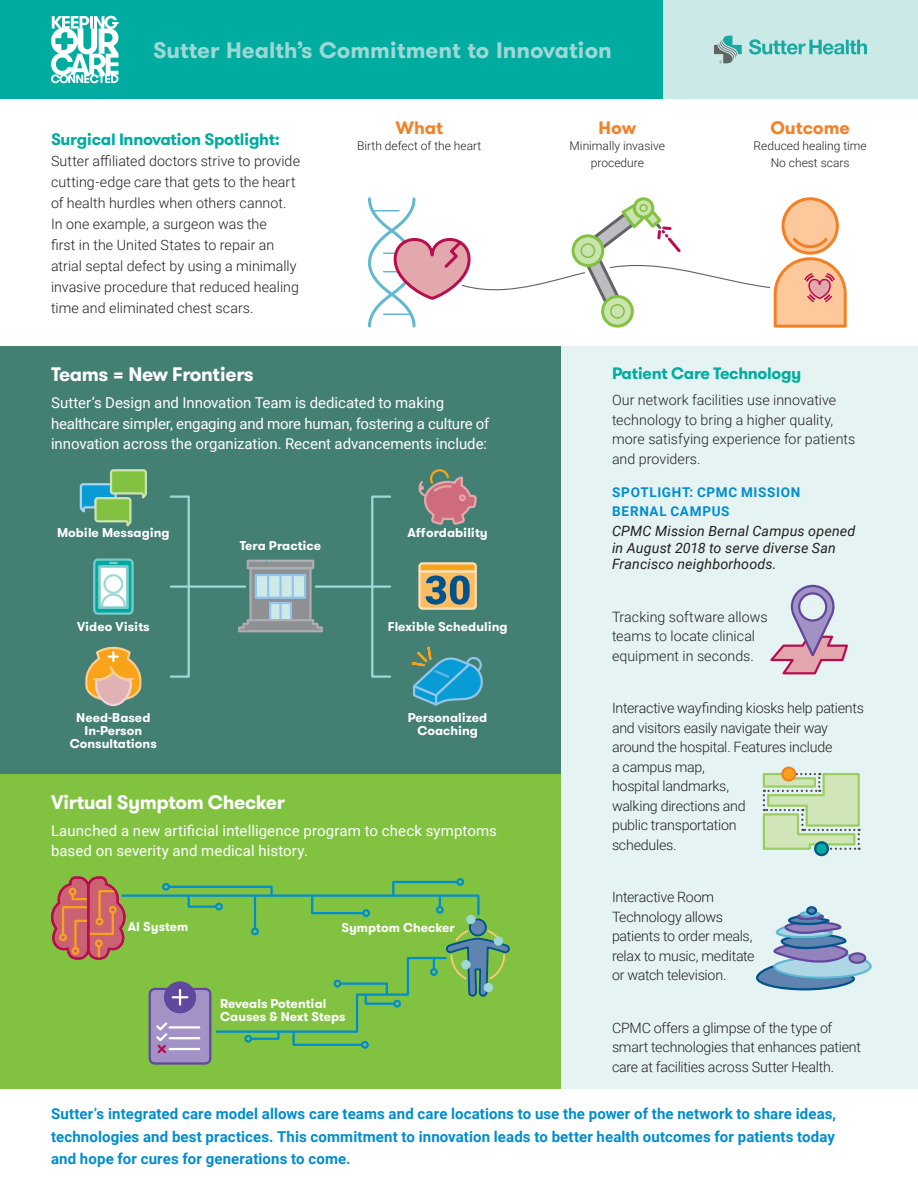
<style>
.page{position:relative;width:918px;height:1188px;background:#fff}
.page>*{position:absolute;margin:0;border:0;box-sizing:border-box;transform-origin:0 0}
.t1{font:700 22.5px "GT Walsheim";color:#9dd8d7}
.t2{font:700 19.5px "GT Walsheim";letter-spacing:-.02em;color:#fff}
.t3{font:700 18px "GT Walsheim";color:#f48026}
.t4{font:700 16.5px "GT Walsheim";letter-spacing:-.02em;color:#00aba0}
.t5{font:15px/20.2px "Roboto";letter-spacing:-.005em;color:#fff}
.t6{font:700 15px/22.5px "Roboto";letter-spacing:.01em;color:#008dce;text-align:justify}
.t7{font:300 14.25px/19.5px "Roboto";letter-spacing:-.01em;color:#231f20}
.t8{font:italic 14.25px/16.5px "Roboto";letter-spacing:.01em;color:#231f20}
.t9{font:700 13.5px/19.5px "Roboto";letter-spacing:.055em;color:#008dce}
.t10{font:700 12.75px/12.8px "GT Walsheim";color:#fff;text-align:center}
.t11{font:300 12px/16.5px "Roboto";color:#231f20;text-align:center}
</style>
<div class="page">
<div style="left:0;top:346px;width:561px;height:428px;background:#447f74"></div>
<div style="left:0;top:774px;width:561px;height:315px;background:#81c340"></div>
<div style="left:561px;top:346px;width:357px;height:743px;background:#e5f4f3"></div>
<div style="left:251px;top:568px;width:59px;height:52px;background:#8e9093"></div>
<div style="left:249px;top:567px;width:63px;height:54px;border:2px solid #adaeb2"></div>
<div style="left:248px;top:561px;width:65px;height:7px;background:#8e9093"></div>
<div style="left:247px;top:560px;width:67px;height:9px;border:2px solid #adaeb2"></div>
<div style="left:94px;top:560px;width:39px;height:54px;background:#00a9a0;border-radius:4px"></div>
<div style="left:93px;top:558px;width:41px;height:57px;border:2px solid #79ccc9;border-radius:4px"></div>
<div style="left:99px;top:566px;width:28px;height:42px;background:#fff"></div>
<svg style="left:110px;top:562px;width:7px;height:2px"></svg>
<hr style="left:316px;top:585px;width:74px;height:3px;background:#9dd8d7">
<hr style="left:171px;top:585px;width:74px;height:3px;background:#9dd8d7">
<div style="left:371px;top:495px;width:20px;height:183px;border:2px solid #9dd8d7"></div>
<div style="left:170px;top:495px;width:20px;height:183px;border:2px solid #9dd8d7"></div>
<div style="left:270px;top:603px;width:21px;height:17px;background:#cdeae9"></div>
<div style="left:269px;top:602px;width:23px;height:19px;border:2px solid #92c5e8"></div>
<div style="left:256px;top:575px;width:49px;height:23px;background:#cdeae9"></div>
<div style="left:255px;top:574px;width:51px;height:25px;border:2px solid #92c5e8"></div>
<hr style="left:292px;top:575px;width:2px;height:23px;background:#92c5e8">
<hr style="left:279px;top:575px;width:3px;height:23px;background:#92c5e8">
<hr style="left:267px;top:575px;width:2px;height:23px;background:#92c5e8">
<hr style="left:279px;top:603px;width:3px;height:17px;background:#92c5e8">
<svg style="left:418px;top:469px;width:59px;height:56px"></svg>
<svg style="left:411px;top:646px;width:72px;height:60px"></svg>
<svg style="left:418px;top:562px;width:59px;height:48px;background:#b8a576"></svg>
<svg style="left:79px;top:469px;width:68px;height:58px"></svg>
<div style="left:103px;top:574px;width:20px;height:20px;border:2px solid #9dd8d7;border-radius:50%"></div>
<svg style="left:101px;top:592px;width:25px;height:14px"></svg>
<div style="left:98px;top:565px;width:31px;height:44px;border:2px solid #79ccc9"></div>
<svg style="left:85px;top:646px;width:57px;height:61px"></svg>
<svg style="left:238px;top:618px;width:85px;height:15px"></svg>
<svg style="left:51px;top:876px;width:459px;height:189px"></svg>
<svg style="left:756px;top:906px;width:116px;height:85px"></svg>
<svg style="left:770px;top:584px;width:78px;height:91px"></svg>
<svg style="left:368px;top:197px;width:479px;height:130px"></svg>
<svg style="left:762px;top:772px;width:99px;height:85px"></svg>
<div style="left:782px;top:768px;width:13px;height:12px;background:#f9a31b;border-radius:50%"></div>
<div style="left:781px;top:767px;width:15px;height:15px;border:2px solid #f48026;border-radius:50%"></div>
<div style="left:0;top:0;width:663px;height:99px;background:#00aba0"></div>
<div style="left:663px;top:0;width:255px;height:99px;background:#cbe9e7"></div>
<svg style="left:714px;top:36px;width:28px;height:27px"></svg>
<svg style="left:749px;top:39px;width:118px;height:16px"></svg>
<svg style="left:51px;top:16px;width:67px;height:67px"></svg>
<h1 class="t1" style="left:153px;top:35px;width:460px">Sutter Health’s Commitment to Innovation</h1>
<p class="t4" style="left:51px;top:129px;width:230px">Surgical Innovation Spotlight:</p>
<p class="t7" style="left:51px;top:150px;width:251px;line-height:21px">Sutter affiliated doctors strive to provide cutting-edge care that gets to the heart of health hurdles when others cannot.<br>In one example, a surgeon was the<br>first in the United States to repair an atrial septal defect by using a minimally invasive procedure that reduced healing time and eliminated chest scars.</p>
<p class="t3" style="left:395px;top:116px;width:49px">What</p>
<p class="t11" style="left:357px;top:137px;width:126px">Birth defect of the heart</p>
<p class="t3" style="left:599px;top:116px;width:39px">How</p>
<p class="t11" style="left:570px;top:137px;width:97px">Minimally invasive procedure</p>
<p class="t3" style="left:770px;top:116px;width:81px">Outcome</p>
<p class="t11" style="left:754px;top:137px;width:115px">Reduced healing time<br>No chest scars</p>
<h2 class="t2" style="left:51px;top:362px;width:204px">Teams = New Frontiers</h2>
<p class="t5" style="left:51px;top:392px;width:440px">Sutter’s Design and Innovation Team is dedicated to making healthcare simpler, engaging and more human, fostering a culture of innovation across the organization. Recent advancements include:</p>
<p class="t10" style="left:57px;top:526px;width:114px">Mobile Messaging</p>
<p class="t10" style="left:240px;top:540px;width:83px">Tera Practice</p>
<p class="t10" style="left:408px;top:526px;width:82px">Affordability</p>
<p class="t10" style="left:77px;top:621px;width:74px">Video Visits</p>
<p class="t10" style="left:388px;top:621px;width:121px">Flexible Scheduling</p>
<p class="t10" style="left:70px;top:712px;width:88px">Need-Based<br>In-Person<br>Consultations</p>
<p class="t10" style="left:408px;top:712px;width:81px">Personalized<br>Coaching</p>
<h2 class="t2" style="left:51px;top:790px;width:235px">Virtual Symptom Checker</h2>
<p class="t5" style="left:51px;top:820px;width:448px">Launched a new artificial intelligence program to check symptoms based on severity and medical history.</p>
<p class="t10" style="left:128px;top:920px;width:62px">AI System</p>
<p class="t10" style="left:341px;top:921px;width:115px">Symptom Checker</p>
<p class="t10" style="left:220px;top:998px;width:127px;text-align:left">Reveals Potential<br>Causes &amp; Next Steps</p>
<p class="t4" style="left:612px;top:363px;width:191px">Patient Care Technology</p>
<p class="t7" style="left:612px;top:390px;width:245px">Our network facilities use innovative technology to bring a higher quality, more satisfying experience for patients and providers.</p>
<p class="t9" style="left:612px;top:482px;width:190px">SPOTLIGHT: CPMC MISSION<br>BERNAL CAMPUS</p>
<p class="t8" style="left:612px;top:522px;width:245px">CPMC Mission Bernal Campus opened in August 2018 to serve diverse San<br>Francisco neighborhoods.</p>
<p class="t7" style="left:612px;top:606px;width:157px">Tracking software allows teams to locate clinical equipment in seconds.</p>
<p class="t7" style="left:612px;top:698px;width:253px">Interactive wayfinding kiosks help patients and visitors easily navigate their way around the hospital. Features include<br>a campus map,<br>hospital landmarks,<br>walking directions and<br>public transportation<br>schedules.</p>
<p class="t7" style="left:612px;top:887px;width:144px">Interactive Room<br>Technology allows patients to order meals, relax to music, meditate or watch television.</p>
<p class="t7" style="left:612px;top:1017px;width:251px">CPMC offers a glimpse of the type of smart technologies that enhances patient care at facilities across Sutter Health.</p>
<p class="t6" style="left:51px;top:1102px;width:787px">Sutter’s integrated care model allows care teams and care locations to use the power of the network to share ideas, technologies and best practices. This commitment to innovation leads to better health outcomes for patients today and hope for cures for generations to come.</p>
</div>
